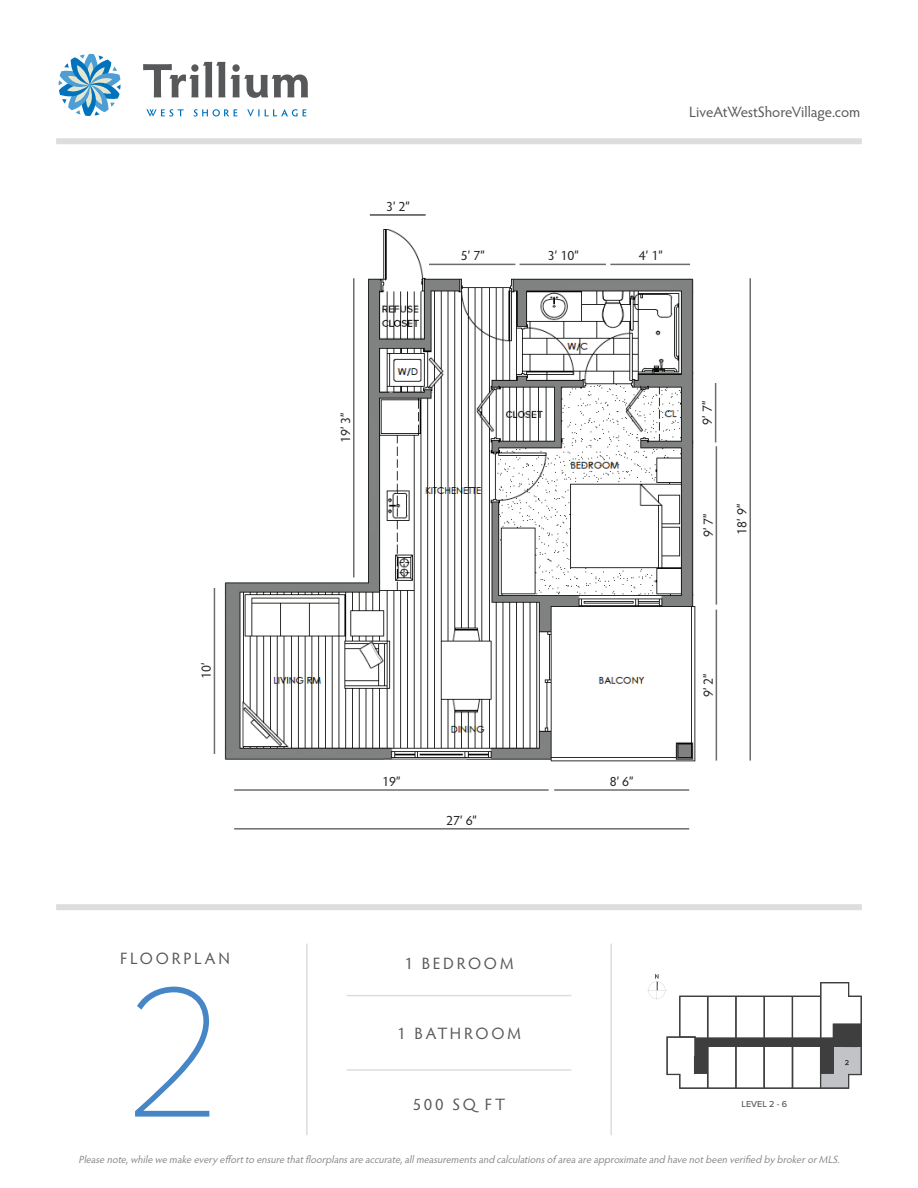
<style>
.page{position:relative;width:918px;height:1188px;background:#fff}
.page>*{position:absolute;margin:0;border:0;box-sizing:border-box;transform-origin:0 0}
.t1{font:100 192px "Proxima Nova T";color:#4786c6;scale:.92 1}
.t2{font:16.5px "Hypatia Sans Pro";letter-spacing:.165em;color:#57585a}
.t3{font:15px "Hypatia Sans Pro";letter-spacing:-.005em;color:#57585a}
.t4{font:13.5px "Hypatia Sans Pro";color:#231f20}
.t5{font:italic 10.5px "Hypatia Sans Pro";color:#87898c}
.t6{font:500 9px "Proxima Nova";color:#57585a}
</style>
<div class="page">
<div style="left:56px;top:138px;width:806px;height:6px;background:#dcdddf"></div>
<div style="left:56px;top:904px;width:806px;height:6px;background:#dcdddf"></div>
<hr style="left:306px;top:944px;width:2px;height:191px;background:#dcdddf">
<hr style="left:610px;top:944px;width:2px;height:191px;background:#dcdddf">
<hr style="left:347px;top:995px;width:224px;height:1px;background:#dcdddf">
<hr style="left:347px;top:1069px;width:224px;height:2px;background:#dcdddf">
<svg style="left:58px;top:54px;width:63px;height:62px"></svg>
<svg style="left:146px;top:109px;width:38px;height:8px"></svg>
<svg style="left:194px;top:109px;width:43px;height:8px"></svg>
<svg style="left:247px;top:109px;width:59px;height:8px"></svg>
<svg style="left:143px;top:62px;width:165px;height:36px"></svg>
<img style="left:224px;top:229px;width:472px;height:533px">
<svg style="left:647px;top:974px;width:215px;height:115px"></svg>
<hr style="left:214px;top:588px;width:1px;height:166px;background:#6c6d70">
<hr style="left:234px;top:789px;width:315px;height:2px;background:#6c6d70">
<hr style="left:554px;top:789px;width:135px;height:2px;background:#6c6d70">
<hr style="left:716px;top:610px;width:1px;height:151px;background:#6c6d70">
<hr style="left:716px;top:446px;width:1px;height:159px;background:#6c6d70">
<hr style="left:234px;top:828px;width:455px;height:2px;background:#6c6d70">
<hr style="left:750px;top:278px;width:1px;height:483px;background:#6c6d70">
<hr style="left:715px;top:383px;width:1px;height:59px;background:#6c6d70">
<hr style="left:370px;top:214px;width:56px;height:2px;background:#6c6d70">
<hr style="left:429px;top:264px;width:86px;height:1px;background:#6c6d70">
<hr style="left:520px;top:264px;width:86px;height:1px;background:#6c6d70">
<hr style="left:610px;top:264px;width:80px;height:1px;background:#6c6d70">
<hr style="left:353px;top:278px;width:2px;height:299px;background:#6c6d70">
<p class="t4" style="left:197px;top:679px;width:18px;rotate:-90deg">10’</p>
<h2 class="t2" style="left:120px;top:947px;width:111px">FLOORPLAN</h2>
<h1 class="t1" style="left:125px;top:909px;width:112px">2</h1>
<p class="t4" style="left:386px;top:197px;width:25px">3’ 2”</p>
<h3 class="t3" style="left:689px;top:102px;width:173px">LiveAtWestShoreVillage.com</h3>
<p class="t4" style="left:461px;top:247px;width:25px">5’ 7”</p>
<p class="t4" style="left:548px;top:247px;width:32px">3’ 10”</p>
<p class="t4" style="left:639px;top:247px;width:25px">4’ 1”</p>
<p class="t4" style="left:336px;top:443px;width:32px;rotate:-90deg">19’ 3”</p>
<p class="t4" style="left:382px;top:772px;width:20px">19”</p>
<p class="t4" style="left:610px;top:772px;width:25px">8’ 6”</p>
<p class="t4" style="left:446px;top:811px;width:32px">27’ 6”</p>
<h2 class="t2" style="left:405px;top:952px;width:110px">1 BEDROOM</h2>
<h2 class="t2" style="left:397px;top:1023px;width:125px">1 BATHROOM</h2>
<h2 class="t2" style="left:413px;top:1094px;width:94px">500 SQ FT</h2>
<p class="t4" style="left:698px;top:425px;width:25px;rotate:-90deg">9’ 7”</p>
<p class="t4" style="left:699px;top:537px;width:25px;rotate:-90deg">9’ 7”</p>
<p class="t4" style="left:733px;top:535px;width:32px;rotate:-90deg">18’ 9”</p>
<p class="t4" style="left:699px;top:697px;width:25px;rotate:-90deg">9’ 2”</p>
<p class="t6" style="left:741px;top:1097px;width:47px">LEVEL 2 - 6</p>
<p class="t5" style="left:79px;top:1153px;width:765px">Please note,while we make every effortto ensure thatfloorplansare accurate,allmeasurementsand calculationsof areaare approximate and have notbeen verified by brokerorMLS.</p>
</div>
